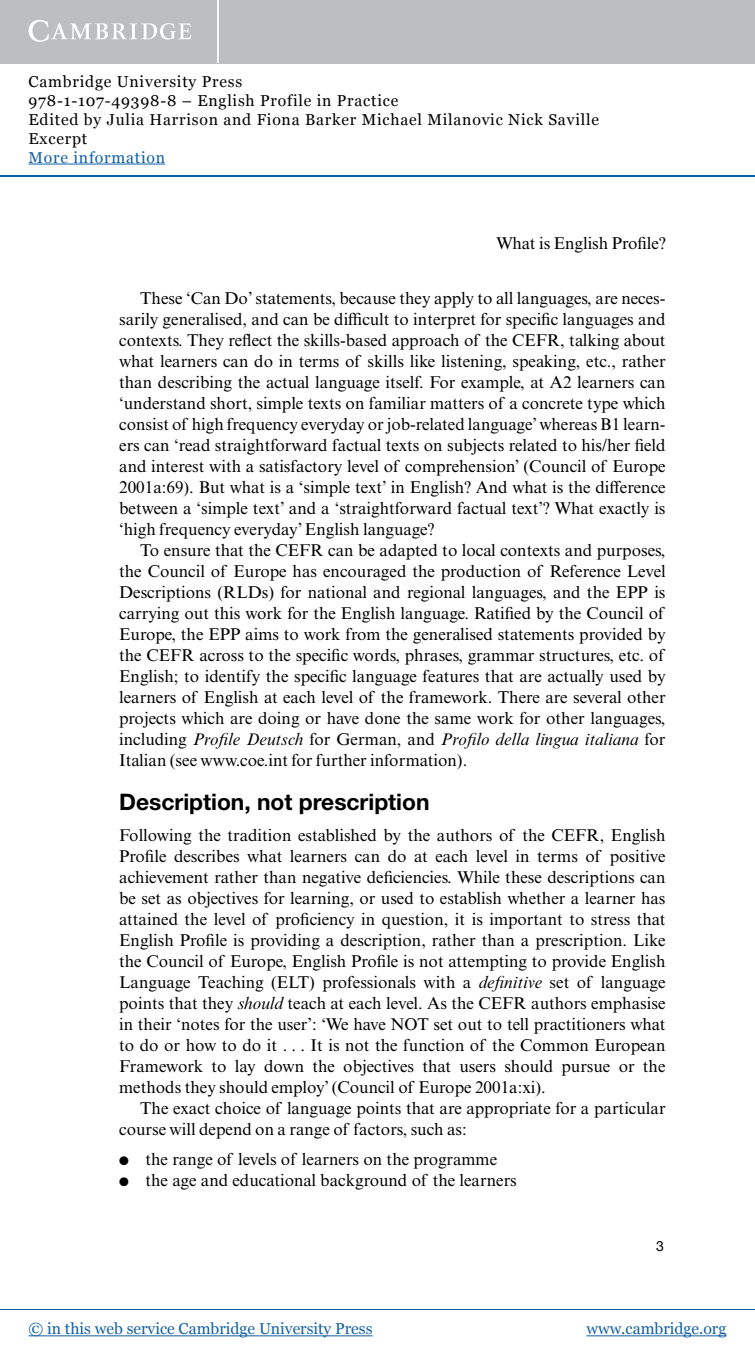
<style>
.page{position:relative;width:755px;height:1363px;background:#fff}
.page>*{position:absolute;margin:0;border:0;box-sizing:border-box;transform-origin:0 0}
.t1{font:700 22.75px "Helvetica Neue LT Std";color:#000}
.t2{font:17.15px/21px "Times NRMT Pro";color:#000;text-align:justify}
.t3{font:15.75px/18.7px "Georgia";letter-spacing:.05em;color:#000}
.t4{font:15.75px "Georgia";color:#115fa4}
.t5{font:15.75px "Georgia";letter-spacing:.05em;color:#115fa4}
.t6{font:14px "Helvetica Neue LT Std";color:#000}
.s1{font-style:italic}
</style>
<div class="page">
<div style="left:0;top:0;width:754px;height:63px;background:#bcbec0"></div>
<hr style="left:217px;top:0;width:2px;height:63px;background:#fff">
<svg style="left:29px;top:20px;width:162px;height:22px"></svg>
<hr style="left:29px;top:164px;width:136px;height:1px;background:#115fa4">
<hr style="left:0;top:175px;width:754px;height:2px;background:#115fa4">
<hr style="left:0;top:1308px;width:754px;height:1px;background:#115fa4">
<hr style="left:29px;top:1335px;width:343px;height:1px;background:#115fa4">
<hr style="left:586px;top:1335px;width:139px;height:1px;background:#115fa4">
<p class="t3" style="left:29px;top:72px;width:571px">Cambridge University Press<br>978-1-107-49398-8 – English Profile in Practice<br>Edited by Julia Harrison and Fiona Barker Michael Milanovic Nick Saville Excerpt</p>
<p class="t5" style="left:29px;top:146px;width:138px">More information</p>
<p class="t2" style="left:495px;top:233px;width:171px">What is English Profile?</p>
<p class="t2" style="left:119px;top:288px;width:547px;text-indent:21px">These ‘Can Do’ statements, because they apply to all languages, are neces&shy;sarily generalised, and can be difficult to interpret for specific languages and contexts. They reflect the skills-based approach of the CEFR, talking about what learners can do in terms of skills like listening, speaking, etc., rather than describing the actual language itself. For example, at A2 learners can ‘understand short, simple texts on familiar matters of a concrete type which consist of high frequency everyday or job-related language’ whereas B1 learn&shy;ers can ‘read straightforward factual texts on subjects related to his/her field and interest with a satisfactory level of comprehension’ (Council of Europe 2001a:69). But what is a ‘simple text’ in English? And what is the difference between a ‘simple text’ and a ‘straightforward factual text’? What exactly is ‘high frequency everyday’ English language?</p>
<p class="t2" style="left:119px;top:540px;width:547px;text-indent:21px">To ensure that the CEFR can be adapted to local contexts and purposes, the Council of Europe has encouraged the production of Reference Level Descriptions (RLDs) for national and regional languages, and the EPP is carrying out this work for the English language. Ratified by the Council of Europe, the EPP aims to work from the generalised statements provided by the CEFR across to the specific words, phrases, grammar structures, etc. of English; to identify the specific language features that are actually used by learners of English at each level of the framework. There are several other projects which are doing or have done the same work for other languages, including <span class="s1">Profile Deutsch</span> for German, and <span class="s1">Profilo della lingua italiana</span> for Italian (see www.coe.int for further information).</p>
<h1 class="t1" style="left:119px;top:787px;width:312px">Description, not prescription</h1>
<p class="t2" style="left:119px;top:825px;width:547px">Following the tradition established by the authors of the CEFR, English Profile describes what learners can do at each level in terms of positive achievement rather than negative deficiencies. While these descriptions can be set as objectives for learning, or used to establish whether a learner has attained the level of proficiency in question, it is important to stress that English Profile is providing a description, rather than a prescription. Like the Council of Europe, English Profile is not attempting to provide English Language Teaching (ELT) professionals with a <span class="s1">definitive</span> set of language points that they <span class="s1">should</span> teach at each level. As the CEFR authors emphasise in their ‘notes for the user’: ‘We have NOT set out to tell practitioners what to do or how to do it . . . It is not the function of the Common European Framework to lay down the objectives that users should pursue or the methods they should employ’ (Council of Europe 2001a:xi).</p>
<p class="t2" style="left:119px;top:1099px;width:547px;text-indent:21px">The exact choice of language points that are appropriate for a particular course will depend on a range of factors, such as:</p>
<p class="t2" style="left:119px;top:1149px;width:379px">● the range of levels of learners on the programme</p>
<p class="t2" style="left:119px;top:1170px;width:399px">● the age and educational background of the learners</p>
<p class="t6" style="left:655px;top:1237px;width:9px">3</p>
<p class="t4" style="left:29px;top:1317px;width:345px">© in this web service Cambridge University Press</p>
<p class="t4" style="left:586px;top:1317px;width:141px">www.cambridge.org</p>
</div>
